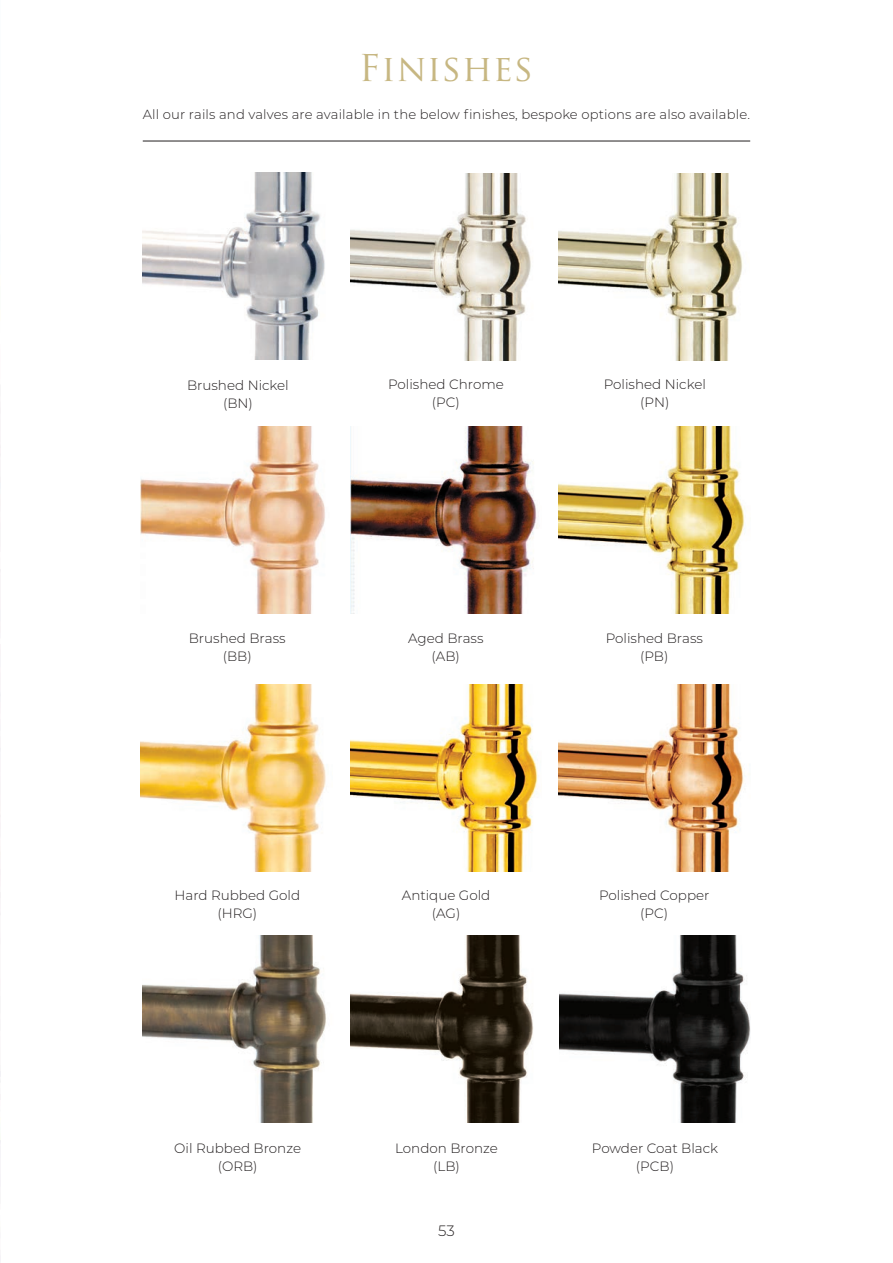
<style>
.page{position:relative;width:893px;height:1263px;background:#fff}
.page>*{position:absolute;margin:0;border:0;box-sizing:border-box;transform-origin:0 0}
.t1{font:36px "Trajan Pro";letter-spacing:.02em;color:#c7b782}
.t2{font:300 15px "Montserrat";color:#231f20}
.t3{font:300 13.5px/18px "Montserrat";color:#231f20;text-align:center}
.t4{font:300 13.2px "Montserrat";letter-spacing:.01em;color:#231f20}
</style>
<div class="page">
<img style="left:0;top:407px;width:1px;height:855px">
<img style="left:558px;top:427px;width:187px;height:186px">
<img style="left:141px;top:685px;width:185px;height:186px">
<img style="left:351px;top:427px;width:187px;height:186px">
<img style="left:141px;top:427px;width:184px;height:186px">
<img style="left:558px;top:685px;width:186px;height:186px">
<img style="left:350px;top:685px;width:188px;height:186px">
<img style="left:559px;top:935px;width:192px;height:187px">
<img style="left:142px;top:173px;width:183px;height:186px">
<img style="left:351px;top:935px;width:183px;height:187px">
<img style="left:142px;top:935px;width:184px;height:187px">
<img style="left:351px;top:173px;width:180px;height:187px">
<img style="left:558px;top:173px;width:185px;height:187px">
<hr style="left:143px;top:141px;width:607px;height:1px;background:#231f20">
<h1 class="t1" style="left:359px;top:45px;width:176px">Finishes</h1>
<p class="t4" style="left:143px;top:105px;width:609px">All our rails and valves are available in the below finishes, bespoke options are also available.</p>
<p class="t3" style="left:187px;top:376px;width:103px">Brushed Nickel (BN)</p>
<p class="t3" style="left:189px;top:628px;width:98px">Brushed Brass (BB)</p>
<p class="t3" style="left:388px;top:375px;width:117px">Polished Chrome (PC)</p>
<p class="t3" style="left:408px;top:629px;width:77px">Aged Brass (AB)</p>
<p class="t3" style="left:604px;top:375px;width:104px">Polished Nickel (PN)</p>
<p class="t3" style="left:606px;top:629px;width:99px">Polished Brass (PB)</p>
<p class="t3" style="left:174px;top:885px;width:127px">Hard Rubbed Gold (HRG)</p>
<p class="t3" style="left:174px;top:1138px;width:128px">Oil Rubbed Bronze (ORB)</p>
<p class="t3" style="left:402px;top:885px;width:90px">Antique Gold (AG)</p>
<p class="t3" style="left:395px;top:1138px;width:104px">London Bronze (LB)</p>
<p class="t2" style="left:438px;top:1220px;width:18px">53</p>
<p class="t3" style="left:599px;top:885px;width:112px">Polished Copper (PC)</p>
<p class="t3" style="left:592px;top:1139px;width:128px">Powder Coat Black (PCB)</p>
</div>
